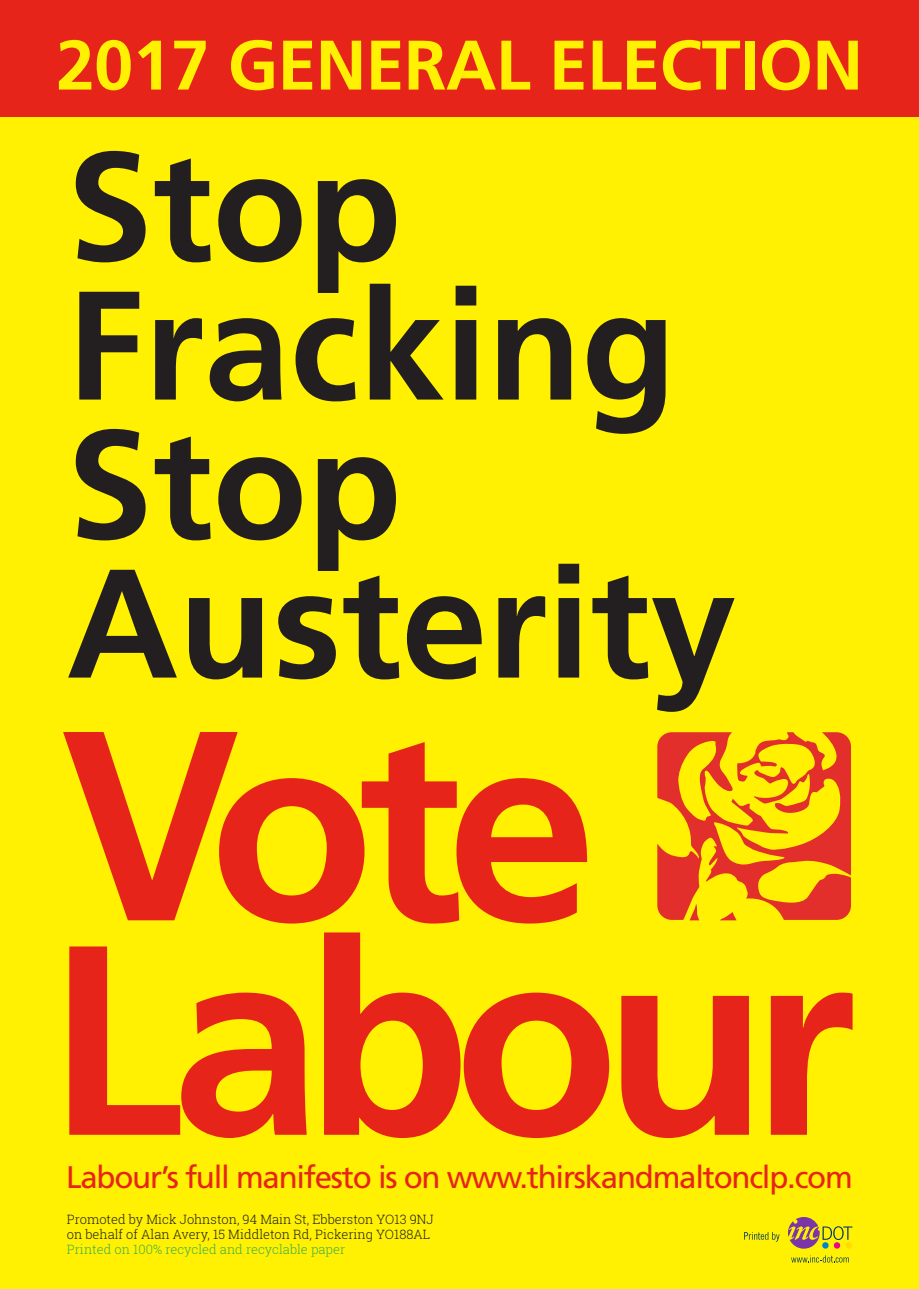
<style>
.page{position:relative;width:919px;height:1289px;background:#fff}
.page>*{position:absolute;margin:0;border:0;box-sizing:border-box;transform-origin:0 0}
.t1{font:700 269.7px/214.4px "Frutiger";letter-spacing:-.06em;color:#e72419}
.t2{font:700 154.35px/138.9px "Frutiger";color:#231f20}
.t3{font:700 69.9px "Frutiger";letter-spacing:-.01em;color:#fff101}
.t4{font:31.2px "Frutiger";letter-spacing:-.04em;color:#e72419}
.t5{font:300 12.9px/15.5px "Roboto Slab";color:#231f20}
.t6{font:300 12.9px "Roboto Slab";color:#40ae49}
</style>
<div class="page">
<div style="left:0;top:0;width:918px;height:1288px;background:#fff101"></div>
<div style="left:0;top:0;width:918px;height:117px;background:#e72419"></div>
<svg style="left:657px;top:732px;width:193px;height:188px"></svg>
<svg style="left:788px;top:1217px;width:64px;height:31px"></svg>
<div style="left:833px;top:1242px;width:7px;height:6px;background:#ed028c;border-radius:50%"></div>
<div style="left:845px;top:1242px;width:7px;height:6px;background:#ffdb00;border-radius:50%"></div>
<svg style="left:744px;top:1232px;width:35px;height:9px"></svg>
<svg style="left:791px;top:1255px;width:57px;height:7px"></svg>
<h3 class="t3" style="left:56px;top:24px;width:808px">2017 GENERAL ELECTION</h3>
<h2 class="t2" style="left:67px;top:136px;width:671px">Stop<br>Fracking<br>Stop<br>Austerity</h2>
<h1 class="t1" style="left:47px;top:717px;width:810px">Vote<br>Labour</h1>
<h3 class="t4" style="left:66px;top:1158px;width:788px">Labour’s full manifesto is on www.thirskandmaltonclp.com</h3>
<p class="t5" style="left:67px;top:1210px;width:368px">Promoted by Mick Johnston, 94 Main St, Ebberston YO13 9NJ on behalf of Alan Avery, 15 Middleton Rd, Pickering YO188AL</p>
<p class="t6" style="left:67px;top:1240px;width:280px">Printed on 100% recycled and recyclable paper</p>
</div>
